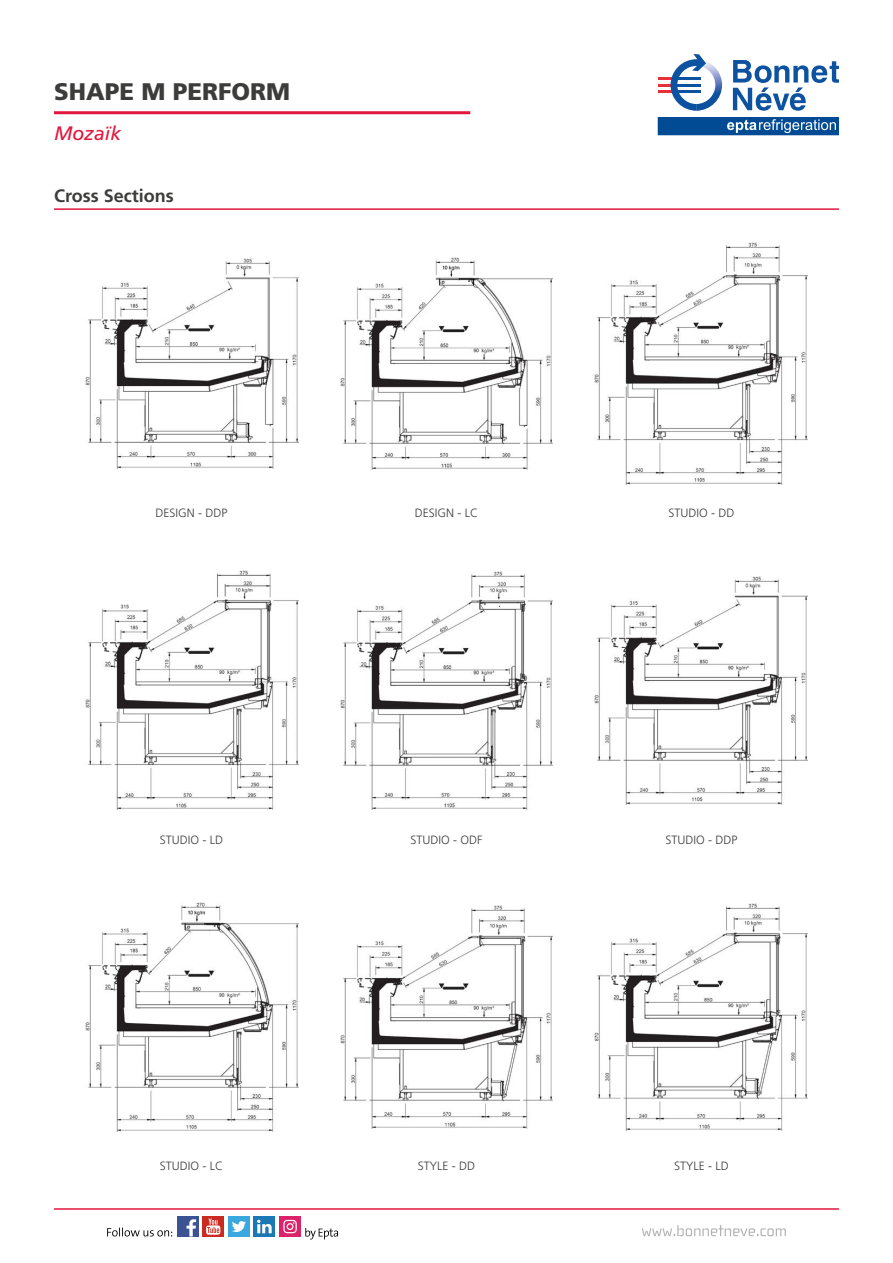
<style>
.page{position:relative;width:893px;height:1263px;background:#fff}
.page>*{position:absolute;margin:0;border:0;box-sizing:border-box;transform-origin:0 0}
.t1{font:900 24px "Frutiger LT Std";color:#3c3c3b}
.t2{font:italic 19.5px "Frutiger LT Std";color:#e1173d}
.t3{font:700 18px "Frutiger LT Std";color:#3c3c3b}
.t4{font:300 12px "Frutiger LT Std";color:#3c3c3b}
</style>
<div class="page">
<hr style="left:54px;top:111px;width:416px;height:3px;background:#e1173d">
<hr style="left:54px;top:208px;width:785px;height:2px;background:#e1173d">
<hr style="left:54px;top:1208px;width:785px;height:2px;background:#e1173d">
<div style="left:203px;top:1216px;width:21px;height:21px;background:#cb2a20"></div>
<svg style="left:206px;top:1218px;width:14px;height:17px"></svg>
<div style="left:177px;top:1216px;width:21px;height:21px;background:#3b5293"></div>
<svg style="left:187px;top:1219px;width:9px;height:17px"></svg>
<div style="left:254px;top:1216px;width:21px;height:21px;background:#1a78b4"></div>
<svg style="left:257px;top:1220px;width:15px;height:13px"></svg>
<div style="left:228px;top:1216px;width:22px;height:21px;background:#3aa7df"></div>
<svg style="left:232px;top:1221px;width:14px;height:11px"></svg>
<svg style="left:107px;top:1227px;width:65px;height:9px"></svg>
<svg style="left:305px;top:1228px;width:33px;height:11px"></svg>
<div style="left:279px;top:1216px;width:22px;height:21px;background:#dc226b"></div>
<svg style="left:283px;top:1220px;width:14px;height:13px"></svg>
<svg style="left:642px;top:1225px;width:144px;height:11px"></svg>
<svg style="left:658px;top:117px;width:181px;height:18px;background:#2061a0"></svg>
<svg style="left:733px;top:60px;width:106px;height:51px"></svg>
<hr style="left:658px;top:77px;width:17px;height:3px;background:#e73037">
<hr style="left:658px;top:84px;width:17px;height:3px;background:#e73037">
<hr style="left:658px;top:90px;width:17px;height:3px;background:#e73037">
<img style="left:706px;top:62px;width:16px;height:47px">
<svg style="left:671px;top:54px;width:35px;height:57px"></svg>
<img style="left:86px;top:259px;width:212px;height:209px">
<img style="left:340px;top:258px;width:213px;height:211px">
<img style="left:594px;top:242px;width:213px;height:242px">
<img style="left:86px;top:571px;width:212px;height:239px">
<img style="left:340px;top:571px;width:213px;height:238px">
<img style="left:594px;top:576px;width:213px;height:228px">
<img style="left:86px;top:902px;width:212px;height:230px">
<img style="left:340px;top:905px;width:213px;height:223px">
<img style="left:594px;top:904px;width:213px;height:226px">
<h1 class="t1" style="left:54px;top:77px;width:238px">SHAPE M PERFORM</h1>
<h2 class="t2" style="left:54px;top:122px;width:69px">Mozaïk</h2>
<h3 class="t3" style="left:54px;top:185px;width:121px">Cross Sections</h3>
<p class="t4" style="left:156px;top:506px;width:74px">DESIGN - DDP</p>
<p class="t4" style="left:160px;top:833px;width:65px">STUDIO - LD</p>
<p class="t4" style="left:415px;top:506px;width:65px">DESIGN - LC</p>
<p class="t4" style="left:668px;top:506px;width:68px">STUDIO - DD</p>
<p class="t4" style="left:410px;top:833px;width:73px">STUDIO - ODF</p>
<p class="t4" style="left:665px;top:833px;width:74px">STUDIO - DDP</p>
<p class="t4" style="left:160px;top:1159px;width:65px">STUDIO - LC</p>
<p class="t4" style="left:418px;top:1159px;width:59px">STYLE - DD</p>
<p class="t4" style="left:674px;top:1159px;width:56px">STYLE - LD</p>
</div>
